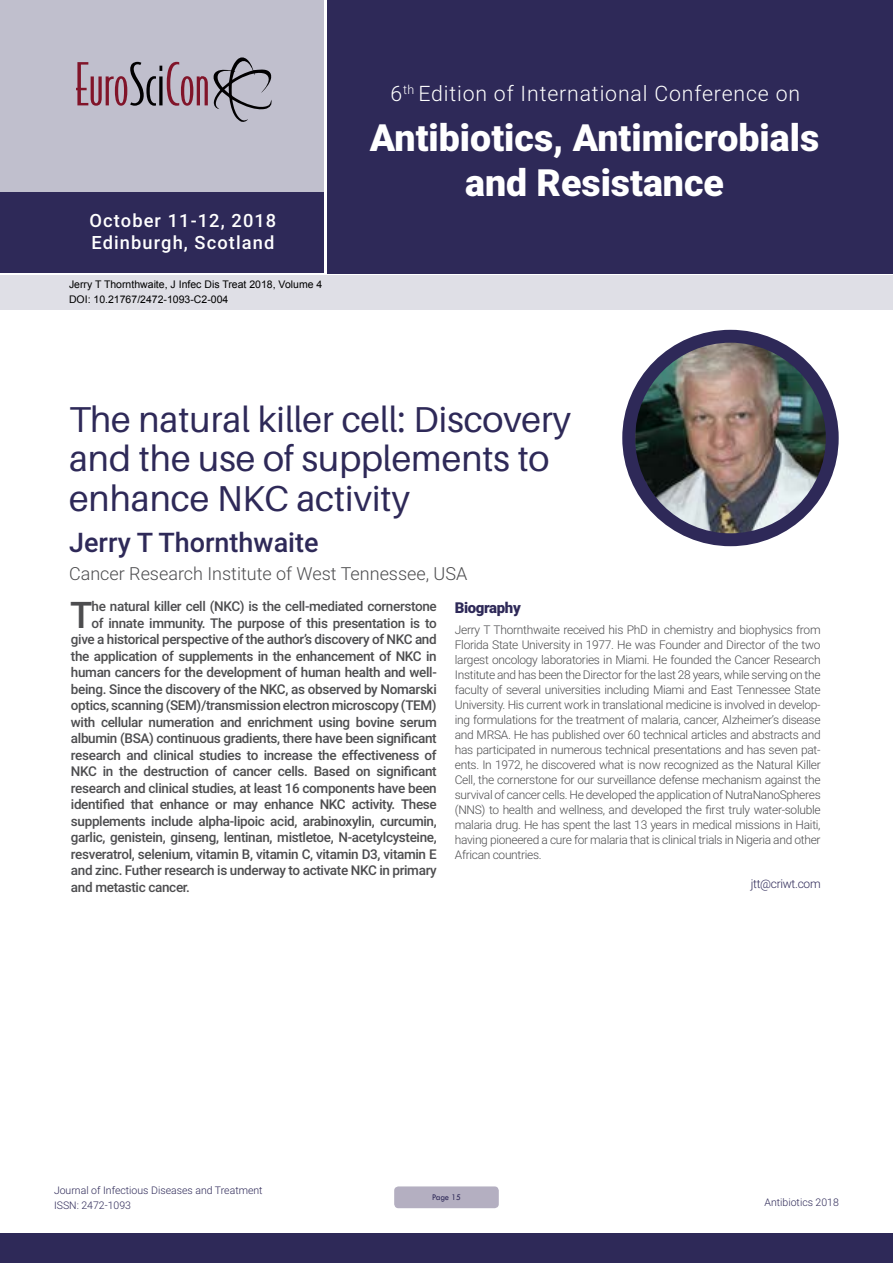
<style>
.page{position:relative;width:893px;height:1263px;background:#fff}
.page>*{position:absolute;margin:0;border:0;box-sizing:border-box;transform-origin:0 0}
.t1{font:900 37.5px/45px "Roboto";color:#fff;text-align:center}
.t2{font:500 36.75px "Roboto";color:#4d4d4f}
.t3{font:36px/39.6px "Aileron";color:#2e2958}
.t4{font:500 27px "Roboto";color:#2e2958}
.t5{font:300 21.3px "Roboto";letter-spacing:.04em;color:#fff}
.t6{font:500 18.3px/21.9px "Roboto";letter-spacing:.06em;color:#fff}
.t7{font:300 18px "Roboto";color:#4d4d4f}
.t8{font:900 15px "Roboto";letter-spacing:-.025em;color:#2e2958}
.t9{font:500 13.5px "Roboto";letter-spacing:-.025em;color:#4d4d4f}
.t10{font:300 12px/15px "Roboto";letter-spacing:-.025em;color:#4d4d4f;text-align:justify}
.t11{font:300 12px "Roboto";letter-spacing:-.025em;color:#2e2958}
.t12{font:10.5px/14.4px "Arial";color:#000}
.t13{font:300 10.5px/15px "Roboto";color:#2e2958}
.t14{font:9px "Tw Cen";letter-spacing:-.02em;color:#2e2958;scale:.95 1}
</style>
<div class="page">
<div style="left:0;top:0;width:323px;height:193px;background:#c0bfcd"></div>
<div style="left:1px;top:193px;width:323px;height:80px;background:#2e2958"></div>
<div style="left:327px;top:0;width:566px;height:273px;background:#2e2958"></div>
<div style="left:1px;top:275px;width:892px;height:35px;background:#dfdfe6"></div>
<svg style="left:76px;top:57px;width:196px;height:65px"></svg>
<div style="left:0;top:1233px;width:893px;height:30px;background:#2e2958"></div>
<div style="left:394px;top:1186px;width:105px;height:22px;background:#b4afc1;border-radius:4px"></div>
<img style="left:635px;top:336px;width:197px;height:204px">
<div style="left:622px;top:330px;width:217px;height:216px;border:13px solid #2e2958;border-radius:50%"></div>
<h3 class="t6" style="left:90px;top:209px;width:188px">October 11-12, 2018<br>Edinburgh, Scotland</h3>
<p class="t12" style="left:69px;top:278px;width:255px">Jerry T Thornthwaite, J Infec Dis Treat 2018, Volume 4<br>DOI: 10.21767/2472-1093-C2-004</p>
<h3 class="t5" style="left:390px;top:78px;width:411px">6<sup>th</sup> Edition of International Conference on</h3>
<h1 class="t1" style="left:370px;top:114px;width:451px">Antibiotics, Antimicrobials and Resistance</h1>
<h3 class="t3" style="left:69px;top:400px;width:504px">The natural killer cell: Discovery and the use of supplements to enhance NKC activity</h3>
<h3 class="t4" style="left:69px;top:524px;width:251px">Jerry T Thornthwaite</h3>
<h3 class="t7" style="left:69px;top:561px;width:400px">Cancer Research Institute of West Tennessee, USA</h3>
<h2 class="t2" style="left:70px;top:589px;width:24px">T</h2>
<p class="t9" style="left:92px;top:597px;width:347px">he natural killer cell (NKC) is the cell-mediated cornerstone</p>
<p class="t9" style="left:92px;top:614px;width:347px">of innate immunity. The purpose of this presentation is to</p>
<p class="t9" style="left:71px;top:630px;width:367px">give a historical perspective of the author’s discovery of NKC and</p>
<p class="t9" style="left:71px;top:647px;width:367px">the application of supplements in the enhancement of NKC in</p>
<p class="t9" style="left:71px;top:663px;width:367px">human cancers for the development of human health and well-</p>
<p class="t9" style="left:71px;top:680px;width:367px">being. Since the discovery of the NKC, as observed by Nomarski</p>
<p class="t9" style="left:71px;top:696px;width:367px">optics, scanning (SEM)/transmission electron microscopy (TEM)</p>
<p class="t9" style="left:71px;top:713px;width:367px">with cellular numeration and enrichment using bovine serum</p>
<p class="t9" style="left:71px;top:729px;width:367px">albumin (BSA) continuous gradients, there have been significant</p>
<p class="t9" style="left:71px;top:746px;width:367px">research and clinical studies to increase the effectiveness of</p>
<p class="t9" style="left:71px;top:762px;width:367px">NKC in the destruction of cancer cells. Based on significant</p>
<p class="t9" style="left:71px;top:779px;width:367px">research and clinical studies, at least 16 components have been</p>
<p class="t9" style="left:71px;top:795px;width:367px">identified that enhance or may enhance NKC activity. These</p>
<p class="t9" style="left:71px;top:812px;width:367px">supplements include alpha-lipoic acid, arabinoxylin, curcumin,</p>
<p class="t9" style="left:71px;top:828px;width:367px">garlic, genistein, ginseng, lentinan, mistletoe, N-acetylcysteine,</p>
<p class="t9" style="left:71px;top:845px;width:367px">resveratrol, selenium, vitamin B, vitamin C, vitamin D3, vitamin E</p>
<p class="t9" style="left:71px;top:861px;width:367px">and zinc. Futher research is underway to activate NKC in primary</p>
<p class="t9" style="left:71px;top:878px;width:121px">and metastic cancer.</p>
<p class="t8" style="left:455px;top:597px;width:67px">Biography</p>
<p class="t10" style="left:455px;top:622px;width:367px">Jerry T Thornthwaite received his PhD in chemistry and biophysics from Florida State University in 1977. He was Founder and Director of the two largest oncology laboratories in Miami. He founded the Cancer Research Institute and has been the Director for the last 28 years, while serving on the faculty of several universities including Miami and East Tennessee State University. His current work in translational medicine is involved in develop&shy;ing formulations for the treatment of malaria, cancer, Alzheimer’s disease and MRSA. He has published over 60 technical articles and abstracts and has participated in numerous technical presentations and has seven pat&shy;ents. In 1972, he discovered what is now recognized as the Natural Killer Cell, the cornerstone for our surveillance defense mechanism against the survival of cancer cells. He developed the application of NutraNanoSpheres (NNS) to health and wellness, and developed the first truly water-soluble malaria drug. He has spent the last 13 years in medical missions in Haiti, having pioneered a cure for malaria that is clinical trials in Nigeria and other African countries.</p>
<p class="t11" style="left:751px;top:875px;width:71px">jtt@criwt.com</p>
<p class="t13" style="left:54px;top:1182px;width:210px">Journal of Infectious Diseases and Treatment<br>ISSN: 2472-1093</p>
<p class="t14" style="left:432px;top:1192px;width:32px">Page 15</p>
<p class="t13" style="left:764px;top:1194px;width:76px">Antibiotics 2018</p>
</div>
